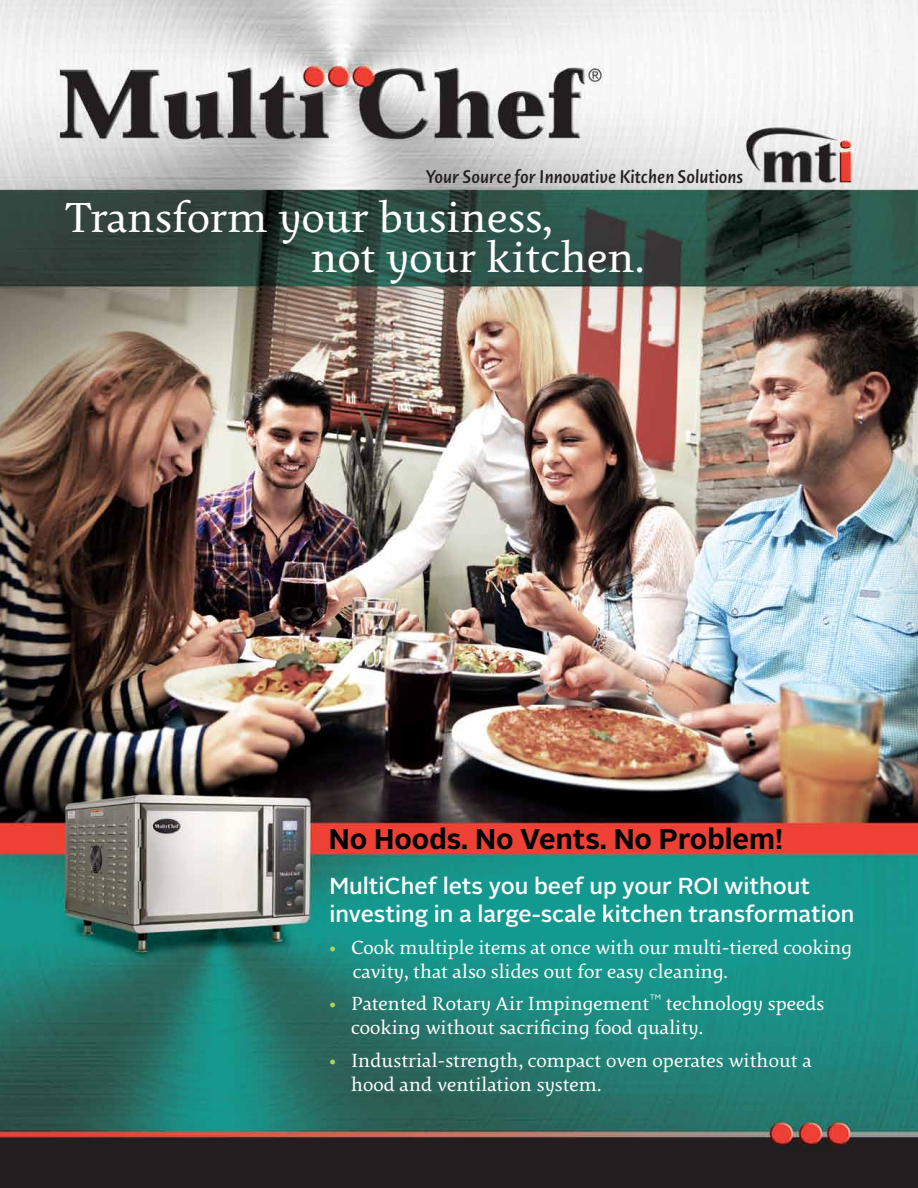
<style>
.page{position:relative;width:918px;height:1188px;background:#fff}
.page>*{position:absolute;margin:0;border:0;box-sizing:border-box;transform-origin:0 0}
.t1{font:46.5px/40.5px "Pollen";color:#fff}
.t2{font:700 28.5px "Alright Sans";color:#000104}
.t3{font:500 23.1px/28.5px "Alright Sans";color:#fff}
.t4{font:21px/24px "Pollen";color:#fff}
.t5{font:italic 600 18px "Novel Sans Pro";color:#231f20}
.s1{color:#b0d355}
</style>
<div class="page">
<img style="left:0;top:0;width:918px;height:1188px">
<p class="t5" style="left:426px;top:163px;width:319px">Your Source for Innovative Kitchen Solutions</p>
<h1 class="t1" style="left:311px;top:198px;width:336px;text-indent:-247px">Transform your business,<br>not your kitchen.</h1>
<h2 class="t2" style="left:329px;top:819px;width:456px">No Hoods. No Vents. No Problem!</h2>
<p class="t3" style="left:329px;top:872px;width:526px">MultiChef lets you beef up your ROI without investing in a large-scale kitchen transformation</p>
<p class="t4" style="left:353px;top:936px;width:501px;text-indent:-23px"><span class="s1">•</span> Cook multiple items at once with our multi-tiered cooking cavity, that also slides out for easy cleaning.</p>
<p class="t4" style="left:351px;top:992px;width:475px;text-indent:-22px"><span class="s1">•</span> Patented Rotary Air Impingement<sup>™</sup> technology speeds cooking without sacrificing food quality.</p>
<p class="t4" style="left:351px;top:1049px;width:462px;text-indent:-22px"><span class="s1">•</span> Industrial-strength, compact oven operates without a hood and ventilation system.</p>
</div>
